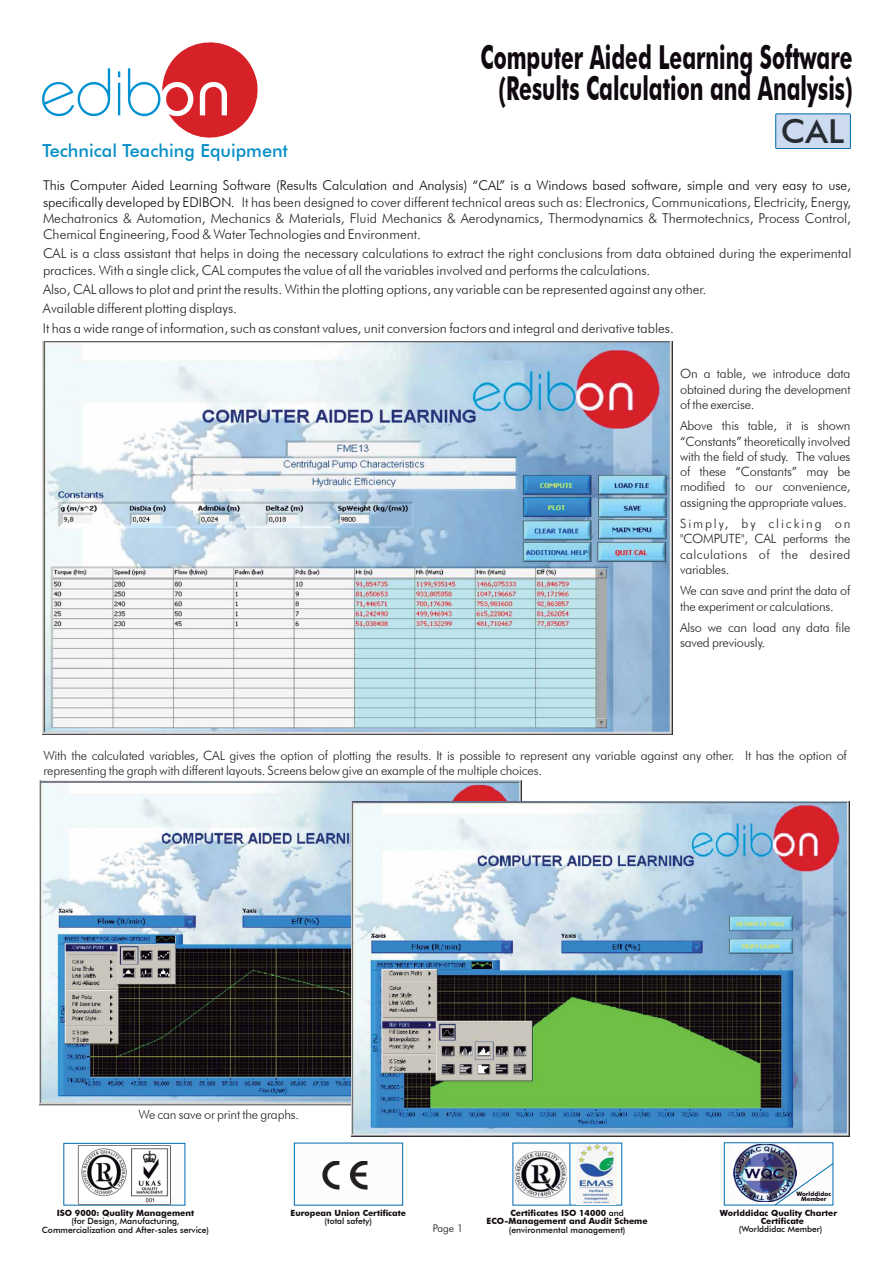
<style>
.page{position:relative;width:893px;height:1263px;background:#fff}
.page>*{position:absolute;margin:0;border:0;box-sizing:border-box;transform-origin:0 0}
.t1{font:700 33px/31.7px "Futura BT";color:#0f080f;text-align:center;scale:.63 1}
.t2{font:500 33px "Futura BT";color:#262b32}
.t3{font:500 18px "Futura BT";color:#088fc7}
.t4{font:300 13.5px/16.2px "Futura BT";color:#231f20}
.t5{font:300 12.75px/15.3px "Futura BT";letter-spacing:-.015em;color:#231f20;text-align:justify}
.t6{font:300 10.5px "Futura BT";color:#0f080f}
.t7{font:700 8.55px/8.1px "Futura BT";color:#0f080f}
.t8{font:500 8.55px/8.2px "Futura BT";color:#0f080f;text-align:center}
.t9{font:700 6px/5.8px "Futura BT";color:#0f080f;text-align:center}
.s1{color:#0f080f}
.s2{font-weight:500}
</style>
<div class="page">
<div style="left:776px;top:114px;width:74px;height:35px;background:#ccdbef"></div>
<div style="left:775px;top:113px;width:76px;height:36px;border:1px solid #006db0"></div>
<svg style="left:42px;top:68px;width:68px;height:49px"></svg>
<svg style="left:118px;top:71px;width:2px;height:44px"></svg>
<svg style="left:128px;top:42px;width:130px;height:96px"></svg>
<div style="left:63px;top:1143px;width:122px;height:63px;border:1px solid #006db0"></div>
<img style="left:78px;top:1146px;width:93px;height:58px">
<img style="left:734px;top:1144px;width:61px;height:58px">
<div style="left:294px;top:1143px;width:109px;height:63px;border:1px solid #006db0"></div>
<img style="left:323px;top:1161px;width:44px;height:28px">
<svg style="left:774px;top:1162px;width:60px;height:44px"></svg>
<img style="left:515px;top:1151px;width:52px;height:47px">
<hr style="left:569px;top:1143px;width:1px;height:62px;background:#006db0">
<img style="left:576px;top:1145px;width:39px;height:59px">
<img style="left:40px;top:781px;width:482px;height:325px">
<img style="left:351px;top:801px;width:499px;height:335px">
<img style="left:43px;top:342px;width:629px;height:392px">
<h1 class="t1" style="left:480px;top:41px;width:592px">Computer Aided Learning Software (Results Calculation and Analysis)</h1>
<h1 class="t2" style="left:781px;top:111px;width:65px">CAL</h1>
<h2 class="t3" style="left:42px;top:140px;width:247px">Technical Teaching Equipment</h2>
<p class="t4" style="left:43px;top:177px;width:810px;text-align:justify"><span class="s1">This Computer Aided Learning Software (Results Calculation and Analysis) “CAL” is a Windows based software, simple and very easy to use, specifically developed by EDIBON.</span> It has been designed to cover different technical areas such as: Electronics, Communications, Electricity, Energy, Mechatronics &amp; Automation, Mechanics &amp; Materials, Fluid Mechanics &amp; Aerodynamics, Thermodynamics &amp; Thermotechnics, Process Control, Chemical Engineering, Food &amp; Water Technologies and Environment.</p>
<p class="t4" style="left:43px;top:245px;width:810px">CAL is a class assistant that helps in doing the necessary calculations to extract the right conclusions from data obtained during the experimental practices. With a single click, CAL computes the value of all the variables involved and performs the calculations.</p>
<p class="t4" style="left:43px;top:279px;width:665px;line-height:19.4px">Also, CAL allows to plot and print the results. Within the plotting options, any variable can be represented against any other.<br>Available different plotting displays.<br>It has a wide range of information, such as constant values, unit conversion factors and integral and derivative tables.</p>
<p class="t5" style="left:680px;top:366px;width:172px">On a table, we introduce data obtained during the development of the exercise.</p>
<p class="t5" style="left:680px;top:418px;width:172px">Above this table, it is shown “Constants” theoretically involved with the field of study. The values of these “Constants” may be modified to our convenience, assigning the appropriate values.</p>
<p class="t5" style="left:680px;top:516px;width:172px">Simply, by clicking on "COMPUTE", CAL performs the calculations of the desired variables.</p>
<p class="t5" style="left:680px;top:583px;width:172px">We can save and print the data of the experiment or calculations.</p>
<p class="t5" style="left:680px;top:620px;width:172px">Also we can load any data file saved previously.</p>
<p class="t5" style="left:43px;top:748px;width:805px">With the calculated variables, CAL gives the option of plotting the results. It is possible to represent any variable against any other. It has the option of representing the graph with different layouts. Screens below give an example of the multiple choices.</p>
<p class="t5" style="left:138px;top:1107px;width:162px">We can save or print the graphs.</p>
<p class="t9" style="left:796px;top:1190px;width:36px">Worlddidac<br>Member</p>
<p class="t7" style="left:57px;top:1209px;width:139px">ISO 9000: Quality Management</p>
<p class="t8" style="left:42px;top:1217px;width:169px">(for Design, Manufacturing,<br>Commercialization and After-sales service)</p>
<p class="t7" style="left:487px;top:1209px;width:163px;text-align:center">Certificates ISO 14000 <span class="s2">and<br></span>ECO-Management and Audit Scheme</p>
<p class="t7" style="left:291px;top:1209px;width:117px">European Union Certificate</p>
<p class="t8" style="left:324px;top:1217px;width:49px">(total safety)</p>
<p class="t6" style="left:433px;top:1222px;width:32px">Page 1</p>
<p class="t8" style="left:509px;top:1225px;width:118px">(environmental management)</p>
<p class="t7" style="left:761px;top:1209px;width:78px;text-indent:-41px">Worlddidac Quality Charter<br>Certificate</p>
<p class="t8" style="left:739px;top:1225px;width:85px">(Worlddidac Member)</p>
</div>
